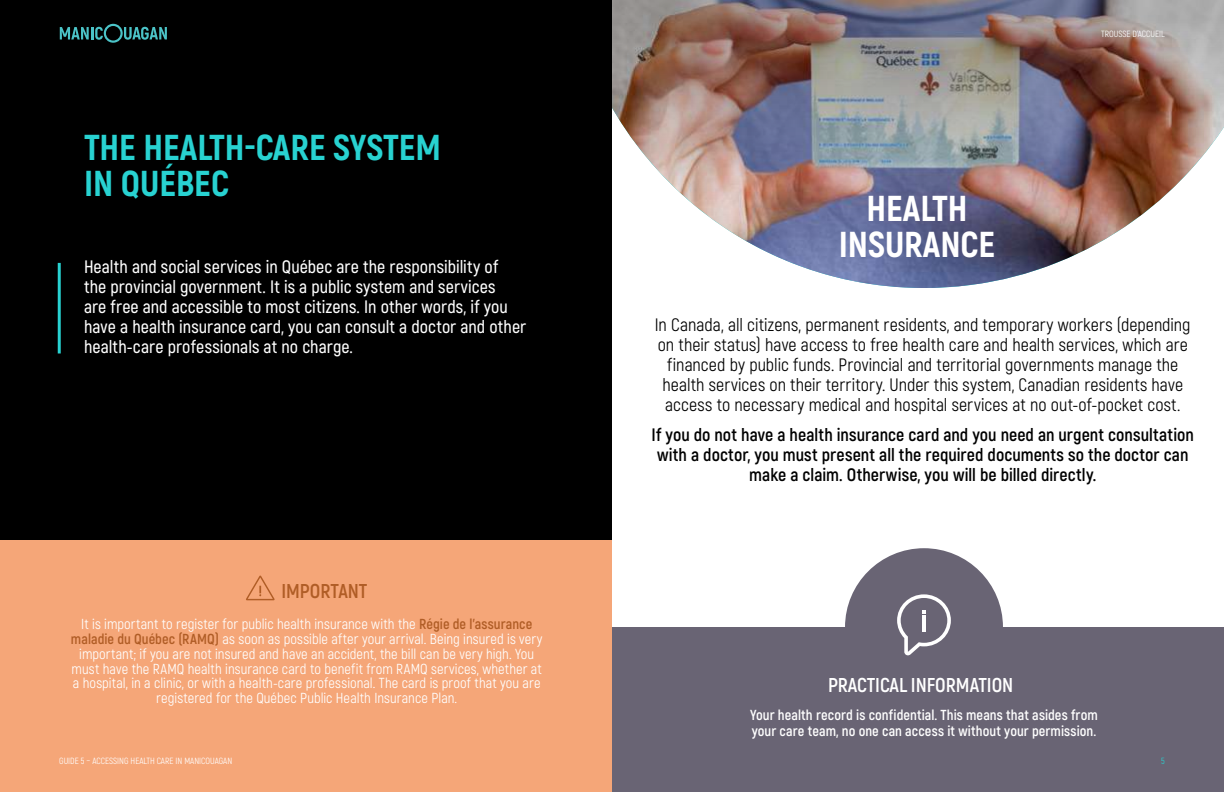
<style>
.page{position:relative;width:1224px;height:792px;background:#fff}
.page>*{position:absolute;margin:0;border:0;box-sizing:border-box;transform-origin:0 0}
.t1{font:800 36px/36px "Akrobat";color:#28d2d1}
.t2{font:800 36px/36px "Akrobat";color:#fff;text-align:center}
.t3{font:700 20px "Akrobat";color:#fff}
.t4{font:700 20px "Akrobat";color:#b05d26}
.t5{font:18px/20px "Akrobat";letter-spacing:.005em;color:#000;text-align:center}
.t6{font:600 18px/20px "Akrobat";letter-spacing:.005em;color:#fff}
.t7{font:700 18px/20px "Akrobat";letter-spacing:.005em;color:#000;text-align:center}
.t8{font:14.5px/14.9px "Akrobat";letter-spacing:.005em;color:#fff;text-align:center}
.t9{font:700 14.5px/16px "Akrobat";letter-spacing:.005em;color:#fff}
.t10{font:9px "Akrobat";color:#fff}
.t11{font:9px "Akrobat";color:#28d2d1}
.s1{font-weight:700;color:#b05d26}
</style>
<div class="page">
<div style="left:0;top:0;width:612px;height:792px;background:#000"></div>
<div style="left:612px;top:627px;width:612px;height:165px;background:#696474"></div>
<div style="left:0;top:540px;width:612px;height:252px;background:#f5a678"></div>
<img style="left:612px;top:0;width:612px;height:288px">
<svg style="left:60px;top:24px;width:107px;height:19px"></svg>
<hr style="left:58px;top:263px;width:3px;height:90px;background:#28d2d1">
<svg style="left:246px;top:576px;width:29px;height:24px"></svg>
<div style="left:845px;top:548px;width:158px;height:158px;background:#696474;border-radius:50%"></div>
<svg style="left:897px;top:594px;width:54px;height:61px"></svg>
<h1 class="t1" style="left:84px;top:129px;width:359px">THE HEALTH-CARE SYSTEM<br>IN QUÉBEC</h1>
<p class="t6" style="left:84px;top:257px;width:444px">Health and social services in Québec are the responsibility of<br>the provincial government. It is a public system and services<br>are free and accessible to most citizens. In other words, if you have a health insurance card, you can consult a doctor and other health-care professionals at no charge.</p>
<h2 class="t4" style="left:281px;top:579px;width:88px">IMPORTANT</h2>
<p class="t8" style="left:71px;top:616px;width:473px">It is important to register for public health insurance with the <span class="s1">Régie de l’assurance maladie du Québec (RAMQ)</span> as soon as possible after your arrival. Being insured is very important; if you are not insured and have an accident, the bill can be very high. You must have the RAMQ health insurance card to benefit from RAMQ services, whether at a hospital, in a clinic, or with a health-care professional. The card is proof that you are registered for the Québec Public Health Insurance Plan.</p>
<p class="t10" style="left:59px;top:756px;width:175px">GUIDE 5 – ACCESSING HEALTH CARE IN MANICOUAGAN</p>
<h1 class="t2" style="left:839px;top:190px;width:158px">HEALTH<br>INSURANCE</h1>
<p class="t10" style="left:1101px;top:29px;width:65px">TROUSSE D’ACCUEIL</p>
<p class="t5" style="left:655px;top:315px;width:537px">In Canada, all citizens, permanent residents, and temporary workers (depending on their status) have access to free health care and health services, which are financed by public funds. Provincial and territorial governments manage the health services on their territory. Under this system, Canadian residents have access to necessary medical and hospital services at no out-of-pocket cost.</p>
<p class="t7" style="left:652px;top:425px;width:544px">If you do not have a health insurance card and you need an urgent consultation with a doctor, you must present all the required documents so the doctor can make a claim. Otherwise, you will be billed directly.</p>
<h2 class="t3" style="left:828px;top:673px;width:187px">PRACTICAL INFORMATION</h2>
<p class="t9" style="left:750px;top:707px;width:349px">Your health record is confidential. This means that asides from your care team, no one can access it without your permission.</p>
<p class="t11" style="left:1161px;top:756px;width:5px">5</p>
</div>
